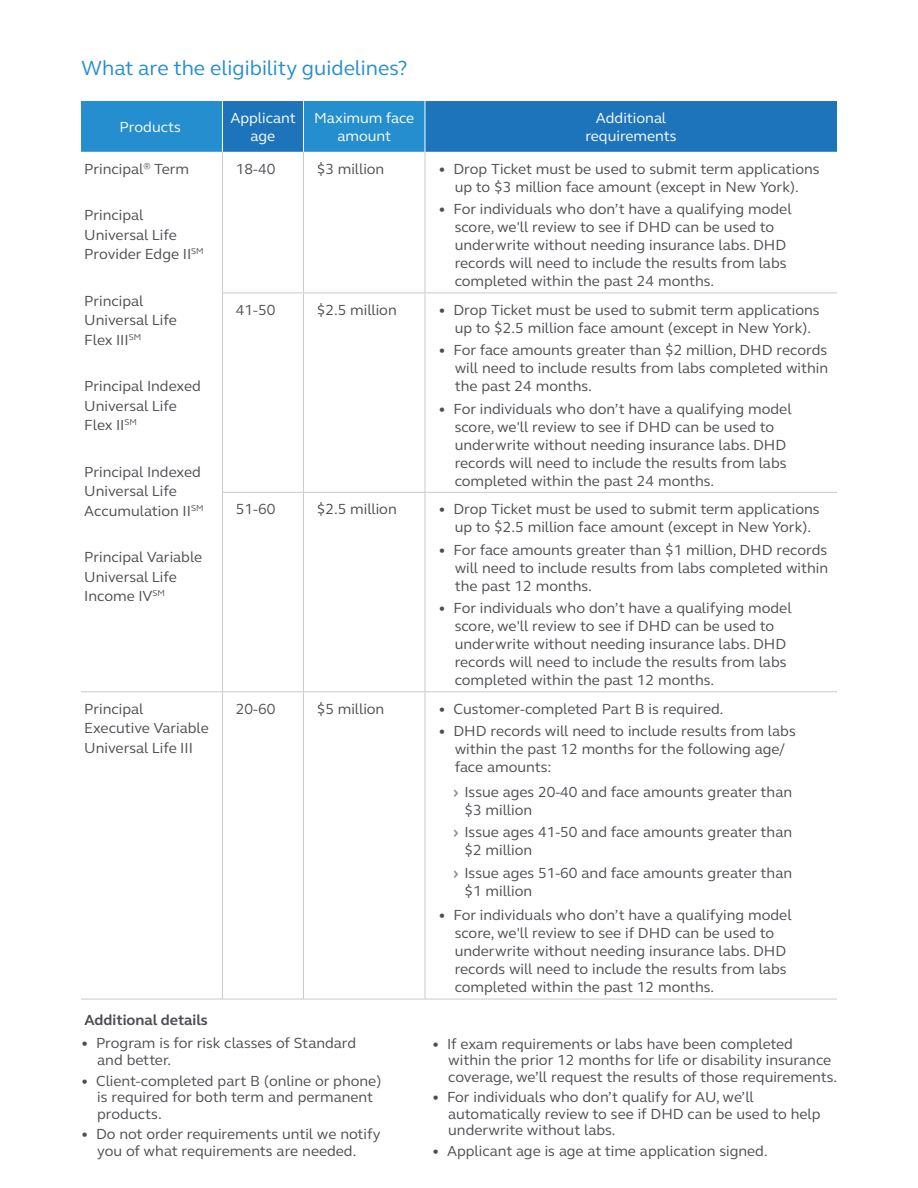
<style>
.page{position:relative;width:918px;height:1188px;background:#fff}
.page>*{position:absolute;margin:0;border:0;box-sizing:border-box;transform-origin:0 0}
.t1{font:21px "FS Elliot Pro";color:#258ece}
.t2{font:15px/18px "FS Elliot Pro";color:#4d4e53}
.t3{font:15px/18px "FS Elliot Pro";color:#fff;text-align:center}
.t4{font:700 15px "FS Elliot Pro";color:#4d4e53}
.s1{font-weight:700}
.s2{font-weight:700;color:#8e8e90}
</style>
<div class="page">
<svg style="left:81px;top:101px;width:756px;height:51px;background:#217dc1"></svg>
<hr style="left:222px;top:152px;width:1px;height:141px;background:#ccc9c8">
<hr style="left:303px;top:152px;width:1px;height:141px;background:#ccc9c8">
<hr style="left:425px;top:152px;width:1px;height:141px;background:#ccc9c8">
<hr style="left:222px;top:293px;width:1px;height:199px;background:#ccc9c8">
<hr style="left:303px;top:293px;width:1px;height:199px;background:#ccc9c8">
<hr style="left:425px;top:293px;width:1px;height:199px;background:#ccc9c8">
<hr style="left:222px;top:493px;width:1px;height:198px;background:#ccc9c8">
<hr style="left:303px;top:493px;width:1px;height:198px;background:#ccc9c8">
<hr style="left:425px;top:493px;width:1px;height:198px;background:#ccc9c8">
<hr style="left:222px;top:692px;width:1px;height:307px;background:#ccc9c8">
<hr style="left:303px;top:692px;width:1px;height:307px;background:#ccc9c8">
<hr style="left:425px;top:692px;width:1px;height:307px;background:#ccc9c8">
<hr style="left:222px;top:101px;width:1px;height:51px;background:#fff">
<hr style="left:303px;top:101px;width:1px;height:51px;background:#fff">
<hr style="left:425px;top:101px;width:1px;height:51px;background:#fff">
<hr style="left:222px;top:293px;width:81px;height:1px;background:#ccc9c8">
<hr style="left:303px;top:293px;width:122px;height:1px;background:#ccc9c8">
<hr style="left:425px;top:293px;width:412px;height:1px;background:#ccc9c8">
<hr style="left:222px;top:492px;width:81px;height:1px;background:#ccc9c8">
<hr style="left:303px;top:492px;width:122px;height:1px;background:#ccc9c8">
<hr style="left:425px;top:492px;width:412px;height:1px;background:#ccc9c8">
<hr style="left:222px;top:691px;width:81px;height:1px;background:#ccc9c8">
<hr style="left:303px;top:691px;width:122px;height:1px;background:#ccc9c8">
<hr style="left:425px;top:691px;width:412px;height:1px;background:#ccc9c8">
<hr style="left:81px;top:691px;width:141px;height:1px;background:#ccc9c8">
<hr style="left:81px;top:999px;width:141px;height:1px;background:#ccc9c8">
<hr style="left:222px;top:999px;width:81px;height:1px;background:#ccc9c8">
<hr style="left:303px;top:999px;width:122px;height:1px;background:#ccc9c8">
<hr style="left:425px;top:999px;width:412px;height:1px;background:#ccc9c8">
<h1 class="t1" style="left:81px;top:54px;width:328px">What are the eligibility guidelines?</h1>
<p class="t3" style="left:120px;top:118px;width:63px">Products</p>
<p class="t3" style="left:230px;top:109px;width:67px">Applicant age</p>
<p class="t3" style="left:314px;top:109px;width:102px">Maximum face amount</p>
<p class="t3" style="left:585px;top:109px;width:93px">Additional requirements</p>
<p class="t2" style="left:84px;top:159px;width:106px">Principal<sup>®</sup> Term</p>
<p class="t2" style="left:84px;top:205px;width:121px;line-height:19.5px">Principal<br>Universal Life<br>Provider Edge II<sup>SM</sup></p>
<p class="t2" style="left:84px;top:291px;width:94px;line-height:19.5px">Principal<br>Universal Life<br>Flex III<sup>SM</sup></p>
<p class="t2" style="left:84px;top:376px;width:118px;line-height:19.5px">Principal Indexed<br>Universal Life<br>Flex II<sup>SM</sup></p>
<p class="t2" style="left:84px;top:462px;width:121px;line-height:19.5px">Principal Indexed<br>Universal Life<br>Accumulation II<sup>SM</sup></p>
<p class="t2" style="left:84px;top:547px;width:119px;line-height:19.5px">Principal Variable<br>Universal Life<br>Income IV<sup>SM</sup></p>
<p class="t2" style="left:236px;top:159px;width:41px">18-40</p>
<p class="t2" style="left:317px;top:159px;width:69px">$3 million</p>
<p class="t2" style="left:438px;top:159px;width:383px;text-align:center"><span class="s1">•</span> Drop Ticket must be used to submit term applications up to $3 million face amount (except in New York).</p>
<p class="t2" style="left:455px;top:200px;width:338px;text-indent:-16px"><span class="s1">•</span> For individuals who don’t have a qualifying model score, we'll review to see if DHD can be used to underwrite without needing insurance labs. DHD records will need to include the results from labs completed within the past 24 months.</p>
<p class="t2" style="left:236px;top:301px;width:41px">41-50</p>
<p class="t2" style="left:317px;top:301px;width:81px">$2.5 million</p>
<p class="t2" style="left:438px;top:301px;width:383px;text-align:center"><span class="s1">•</span> Drop Ticket must be used to submit term applications up to $2.5 million face amount (except in New York).</p>
<p class="t2" style="left:455px;top:341px;width:375px;text-align:justify;text-indent:-16px"><span class="s1">•</span> For face amounts greater than $2 million, DHD records will need to include results from labs completed within the past 24 months.</p>
<p class="t2" style="left:455px;top:399px;width:338px;text-indent:-16px"><span class="s1">•</span> For individuals who don’t have a qualifying model score, we'll review to see if DHD can be used to underwrite without needing insurance labs. DHD records will need to include the results from labs completed within the past 24 months.</p>
<p class="t2" style="left:236px;top:500px;width:41px">51-60</p>
<p class="t2" style="left:317px;top:500px;width:81px">$2.5 million</p>
<p class="t2" style="left:438px;top:500px;width:383px;text-align:center"><span class="s1">•</span> Drop Ticket must be used to submit term applications up to $2.5 million face amount (except in New York).</p>
<p class="t2" style="left:455px;top:540px;width:375px;text-align:justify;text-indent:-16px"><span class="s1">•</span> For face amounts greater than $1 million, DHD records will need to include results from labs completed within the past 12 months.</p>
<p class="t2" style="left:455px;top:599px;width:338px;text-indent:-16px"><span class="s1">•</span> For individuals who don’t have a qualifying model score, we'll review to see if DHD can be used to underwrite without needing insurance labs. DHD records will need to include the results from labs completed within the past 12 months.</p>
<p class="t2" style="left:84px;top:699px;width:126px;line-height:19.5px">Principal<br>Executive Variable<br>Universal Life III</p>
<p class="t2" style="left:236px;top:699px;width:41px">20-60</p>
<p class="t2" style="left:317px;top:699px;width:69px">$5 million</p>
<p class="t2" style="left:438px;top:699px;width:287px"><span class="s1">•</span> Customer-completed Part B is required.</p>
<p class="t2" style="left:455px;top:722px;width:343px;text-indent:-16px"><span class="s1">•</span> DHD records will need to include results from labs within the past 12 months for the following age/ face amounts:</p>
<p class="t2" style="left:464px;top:782px;width:329px;text-indent:-11px"><span class="s2">›</span> Issue ages 20-40 and face amounts greater than $3 million</p>
<p class="t2" style="left:464px;top:823px;width:329px;text-indent:-11px"><span class="s2">›</span> Issue ages 41-50 and face amounts greater than $2 million</p>
<p class="t2" style="left:464px;top:863px;width:329px;text-indent:-11px"><span class="s2">›</span> Issue ages 51-60 and face amounts greater than $1 million</p>
<p class="t2" style="left:455px;top:906px;width:338px;text-indent:-16px"><span class="s1">•</span> For individuals who don’t have a qualifying model score, we'll review to see if DHD can be used to underwrite without needing insurance labs. DHD records will need to include the results from labs completed within the past 12 months.</p>
<p class="t4" style="left:84px;top:1010px;width:125px">Additional details</p>
<p class="t2" style="left:97px;top:1035px;width:261px;line-height:16.5px;text-indent:-16px"><span class="s1">•</span> Program is for risk classes of Standard and better.</p>
<p class="t2" style="left:97px;top:1072px;width:286px;line-height:16.5px;text-indent:-16px"><span class="s1">•</span> Client-completed part B (online or phone) is required for both term and permanent products.</p>
<p class="t2" style="left:81px;top:1126px;width:301px;line-height:16.5px;text-align:center"><span class="s1">•</span> Do not order requirements until we notify you of what requirements are needed.</p>
<p class="t2" style="left:448px;top:1035px;width:391px;line-height:16.5px;text-indent:-16px"><span class="s1">•</span> If exam requirements or labs have been completed within the prior 12 months for life or disability insurance coverage, we’ll request the results of those requirements.</p>
<p class="t2" style="left:448px;top:1089px;width:374px;line-height:16.5px;text-indent:-16px"><span class="s1">•</span> For individuals who don’t qualify for AU, we’ll automatically review to see if DHD can be used to help underwrite without labs.</p>
<p class="t2" style="left:432px;top:1142px;width:337px"><span class="s1">•</span> Applicant age is age at time application signed.</p>
</div>
